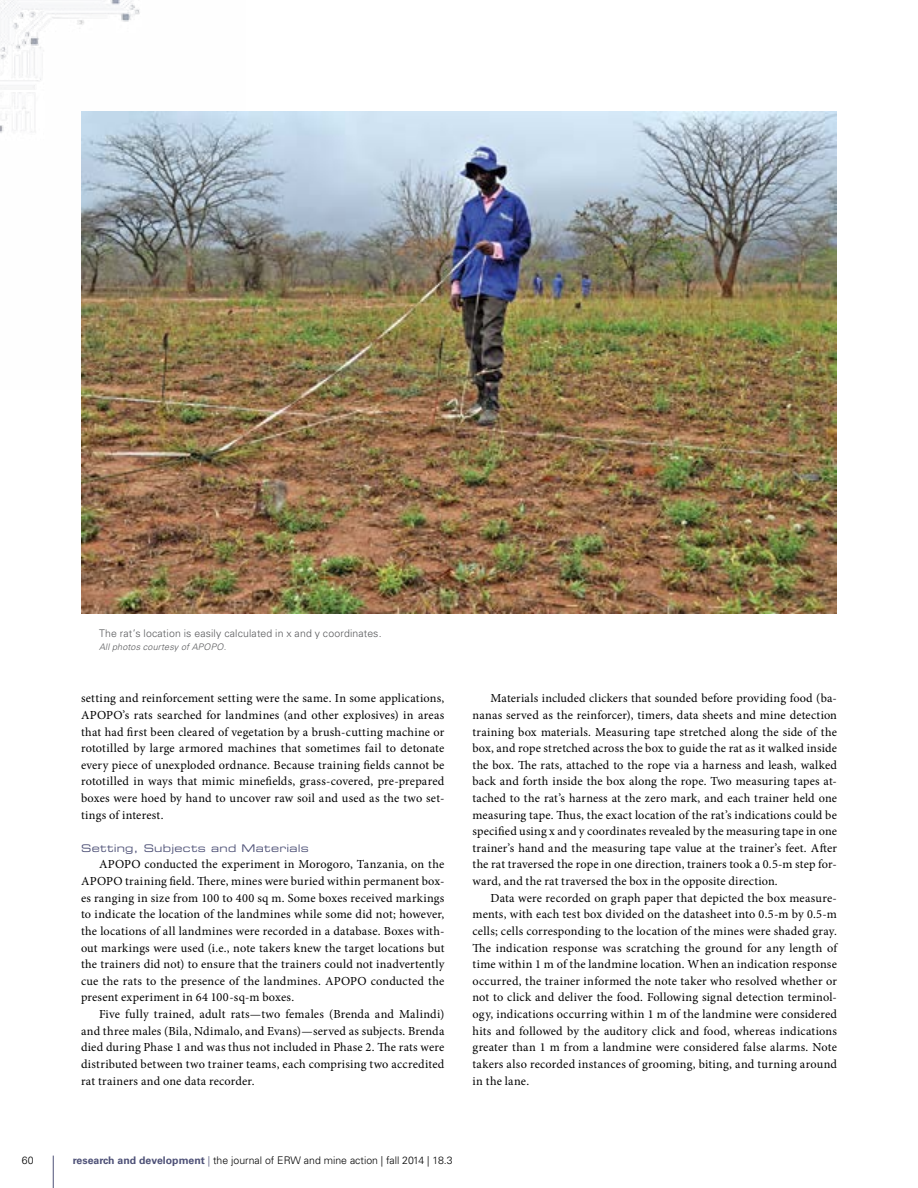
<style>
.page{position:relative;width:918px;height:1188px;background:#fff}
.page>*{position:absolute;margin:0;border:0;box-sizing:border-box;transform-origin:0 0}
.BODY_new{font:12.3px/16.6px "Minion Pro";letter-spacing:.015em;color:#000;text-align:justify}
.t1{font:300 10.5px "Univers";color:#000}
.BODY_new-2{font:300 10.5px "Univers";letter-spacing:.015em;color:#58595b}
.BODY_new-3{font:10.5px "Eurostile Extended Two";letter-spacing:.03em;color:#4e5177}
.BODY_new-4{font:italic 300 9px "Univers";letter-spacing:.02em;color:#58595b}
.s1{font-weight:700;color:#4e5177}
.s2{color:#4e5177}
</style>
<div class="page">
<img style="left:0;top:0;width:246px;height:133px">
<hr style="left:53px;top:1156px;width:1px;height:32px;background:#4e5177">
<img style="left:81px;top:112px;width:756px;height:502px">
<p class="BODY_new-2" style="left:99px;top:627px;width:284px">The rat’s location is easily calculated in x and y coordinates.</p>
<p class="BODY_new-4" style="left:99px;top:642px;width:129px">All photos courtesy of APOPO.</p>
<p class="BODY_new" style="left:81px;top:690px;width:365px">setting and reinforcement setting were the same. In some applications, APOPO’s rats searched for landmines (and other explosives) in areas that had first been cleared of vegetation by a brush-cutting machine or rototilled by large armored machines that sometimes fail to detonate every piece of unexploded ordnance. Because training fields cannot be rototilled in ways that mimic minefields, grass-covered, pre-prepared boxes were hoed by hand to uncover raw soil and used as the two set&shy;tings of interest.</p>
<p class="BODY_new-3" style="left:81px;top:841px;width:229px">Setting, Subjects and Materials</p>
<p class="BODY_new" style="left:81px;top:856px;width:365px;text-indent:18px">APOPO conducted the experiment in Morogoro, Tanzania, on the APOPO training field. There, mines were buried within permanent box&shy;es ranging in size from 100 to 400 sq m. Some boxes received markings to indicate the location of the landmines while some did not; however, the locations of all landmines were recorded in a database. Boxes with&shy;out markings were used (i.e., note takers knew the target locations but the trainers did not) to ensure that the trainers could not inadvertently cue the rats to the presence of the landmines. APOPO conducted the present experiment in 64 100-sq-m boxes.</p>
<p class="BODY_new" style="left:81px;top:1006px;width:365px;text-indent:18px">Five fully trained, adult rats—two females (Brenda and Malindi) and three males (Bila, Ndimalo, and Evans)—served as subjects. Brenda died during Phase 1 and was thus not included in Phase 2. The rats were distributed between two trainer teams, each comprising two accredited rat trainers and one data recorder.</p>
<p class="BODY_new" style="left:472px;top:690px;width:366px;text-indent:18px">Materials included clickers that sounded before providing food (ba&shy;nanas served as the reinforcer), timers, data sheets and mine detection training box materials. Measuring tape stretched along the side of the box, and rope stretched across the box to guide the rat as it walked inside the box. The rats, attached to the rope via a harness and leash, walked back and forth inside the box along the rope. Two measuring tapes at&shy;tached to the rat’s harness at the zero mark, and each trainer held one measuring tape. Thus, the exact location of the rat’s indications could be specified using x and y coordinates revealed by the measuring tape in one trainer’s hand and the measuring tape value at the trainer’s feet. After the rat traversed the rope in one direction, trainers took a 0.5-m step for&shy;ward, and the rat traversed the box in the opposite direction.</p>
<p class="BODY_new" style="left:472px;top:890px;width:366px;text-indent:18px">Data were recorded on graph paper that depicted the box measure&shy;ments, with each test box divided on the datasheet into 0.5-m by 0.5-m cells; cells corresponding to the location of the mines were shaded gray.<br>The indication response was scratching the ground for any length of time within 1 m of the landmine location. When an indication response occurred, the trainer informed the note taker who resolved whether or not to click and deliver the food. Following signal detection terminol&shy;ogy, indications occurring within 1 m of the landmine were considered hits and followed by the auditory click and food, whereas indications greater than 1 m from a landmine were considered false alarms. Note takers also recorded instances of grooming, biting, and turning around in the lane.</p>
<p class="t1" style="left:22px;top:1154px;width:13px">60</p>
<p class="t1" style="left:73px;top:1154px;width:381px"><span class="s1">research and development</span> <span class="s2">|</span> the journal of ERW and mine action | fall 2014 | 18.3</p>
</div>
